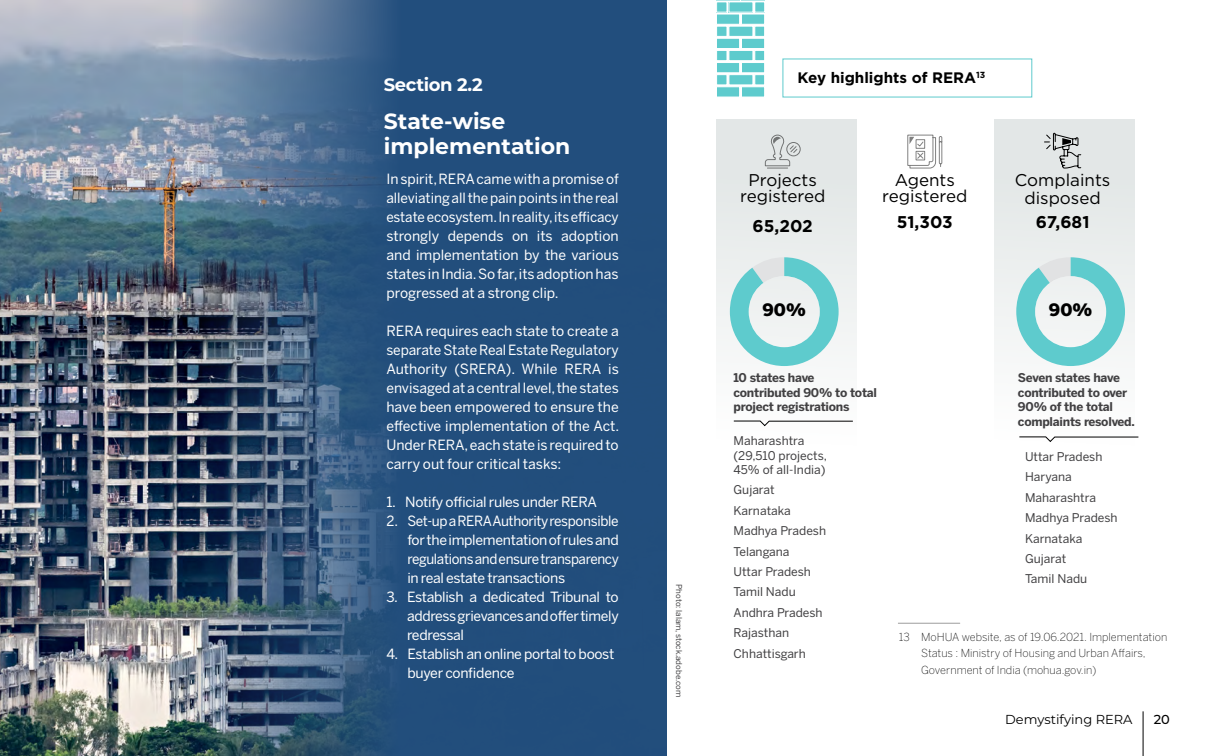
<style>
.page{position:relative;width:1224px;height:756px;background:#fff}
.page>*{position:absolute;margin:0;border:0;box-sizing:border-box;transform-origin:0 0}
.t1{font:700 22px/25px "Montserrat";color:#fff}
.t2{font:700 18px "Montserrat";letter-spacing:-.02em;color:#fff}
.t3{font:17px/16px "Gotham HTF";color:#000;text-align:center}
.t4{font:700 17px "Gotham HTF";color:#000}
.t5{font:900 17px "Benton Sans";color:#000}
.t6{font:700 15.2px "Gotham HTF";color:#000}
.t7{font:14px/19px "Benton Sans";letter-spacing:-.02em;color:#fff;text-align:justify}
.t8{font:13px "Montserrat";color:#000}
.t9{font:500 13px "Montserrat";color:#000}
.t10{font:12px/20.4px "Benton Sans";color:#414042}
.t11{font:700 12px/14.4px "Benton Sans";letter-spacing:-.02em;color:#414042}
.t12{font:200 11px/16.1px "Benton Sans";color:#000}
.t13{font:8px "Benton Sans";color:#414042}
</style>
<div class="page">
<div style="left:716px;top:119px;width:141px;height:350px;background:linear-gradient(to bottom,#dfe4e3,#fff)"></div>
<div style="left:994px;top:119px;width:141px;height:350px;background:linear-gradient(to bottom,#dfe4e3,#fff)"></div>
<img style="left:0;top:0;width:666px;height:756px">
<svg style="left:765px;top:134px;width:36px;height:35px"></svg>
<svg style="left:907px;top:134px;width:36px;height:35px"></svg>
<svg style="left:1044px;top:132px;width:38px;height:37px"></svg>
<svg style="left:716px;top:0;width:49px;height:1px"></svg>
<div style="left:717px;top:2px;width:10px;height:10px;background:#5ecbcd"></div>
<div style="left:716px;top:1px;width:11px;height:12px;border:1px solid #fff"></div>
<div style="left:716px;top:26px;width:11px;height:11px;background:#5ecbcd;border:1px solid #fff"></div>
<div style="left:716px;top:14px;width:24px;height:11px;background:#5ecbcd;border:1px solid #fff"></div>
<div style="left:716px;top:38px;width:24px;height:11px;background:#5ecbcd;border:1px solid #fff"></div>
<div style="left:741px;top:14px;width:24px;height:11px;background:#5ecbcd;border:1px solid #fff"></div>
<div style="left:741px;top:38px;width:24px;height:11px;background:#5ecbcd;border:1px solid #fff"></div>
<div style="left:755px;top:2px;width:10px;height:10px;background:#5ecbcd"></div>
<div style="left:754px;top:1px;width:11px;height:12px;border:1px solid #fff"></div>
<div style="left:754px;top:26px;width:11px;height:11px;background:#5ecbcd;border:1px solid #fff"></div>
<div style="left:729px;top:2px;width:24px;height:10px;background:#5ecbcd"></div>
<div style="left:728px;top:1px;width:25px;height:12px;border:1px solid #fff"></div>
<div style="left:728px;top:26px;width:25px;height:11px;background:#5ecbcd;border:1px solid #fff"></div>
<div style="left:716px;top:50px;width:11px;height:11px;background:#5ecbcd;border:1px solid #fff"></div>
<div style="left:716px;top:74px;width:11px;height:11px;background:#5ecbcd;border:1px solid #fff"></div>
<div style="left:716px;top:62px;width:24px;height:11px;background:#5ecbcd;border:1px solid #fff"></div>
<div style="left:716px;top:86px;width:24px;height:12px;background:#5ecbcd;border:1px solid #fff"></div>
<div style="left:741px;top:62px;width:24px;height:11px;background:#5ecbcd;border:1px solid #fff"></div>
<div style="left:741px;top:86px;width:24px;height:12px;background:#5ecbcd;border:1px solid #fff"></div>
<div style="left:754px;top:50px;width:11px;height:11px;background:#5ecbcd;border:1px solid #fff"></div>
<div style="left:754px;top:74px;width:11px;height:11px;background:#5ecbcd;border:1px solid #fff"></div>
<div style="left:728px;top:50px;width:25px;height:11px;background:#5ecbcd;border:1px solid #fff"></div>
<div style="left:728px;top:74px;width:25px;height:11px;background:#5ecbcd;border:1px solid #fff"></div>
<svg style="left:730px;top:257px;width:109px;height:109px"></svg>
<svg style="left:1016px;top:257px;width:109px;height:109px"></svg>
<svg style="left:749px;top:276px;width:71px;height:71px;fill:#eef1f0"></svg>
<svg style="left:1035px;top:276px;width:71px;height:71px;fill:#f0f2f2"></svg>
<svg style="left:733px;top:420px;width:121px;height:7px"></svg>
<svg style="left:1019px;top:436px;width:120px;height:6px"></svg>
<hr style="left:1143px;top:711px;width:1px;height:45px;background:#000">
<hr style="left:898px;top:623px;width:62px;height:1px;background:#000">
<p class="t2" style="left:384px;top:72px;width:100px">Section 2.2</p>
<h1 class="t1" style="left:384px;top:108px;width:188px">State-wise implementation</h1>
<p class="t7" style="left:386px;top:170px;width:234px">In spirit, RERA came with a promise of alleviating all the pain points in the real estate ecosystem. In reality, its efficacy strongly depends on its adoption and implementation by the various states in India. So far, its adoption has progressed at a strong clip.</p>
<p class="t7" style="left:386px;top:322px;width:234px">RERA requires each state to create a separate State Real Estate Regulatory Authority (SRERA). While RERA is envisaged at a central level, the states have been empowered to ensure the effective implementation of the Act.<br>Under RERA, each state is required to carry out four critical tasks:</p>
<p class="t7" style="left:386px;top:493px;width:212px">1. Notify official rules under RERA</p>
<p class="t7" style="left:407px;top:512px;width:213px;text-indent:-21px">2. Set-up a RERA Authority responsible for the implementation of rules and regulations and ensure transparency in real estate transactions</p>
<p class="t7" style="left:407px;top:588px;width:213px;text-indent:-21px">3. Establish a dedicated Tribunal to address grievances and offer timely redressal</p>
<p class="t7" style="left:408px;top:645px;width:208px;text-indent:-21px">4. Establish an online portal to boost buyer confidence</p>
<p class="t13" style="left:684px;top:584px;width:114px;rotate:90deg">Photo: lalam, stock.adobe.com</p>
<p class="t6" style="left:797px;top:69px;width:189px">Key highlights of RERA<sup>13</sup></p>
<p class="t3" style="left:740px;top:172px;width:87px">Projects registered</p>
<p class="t4" style="left:753px;top:217px;width:62px">65,202</p>
<p class="t3" style="left:882px;top:172px;width:87px">Agents registered</p>
<p class="t4" style="left:897px;top:212px;width:58px">51,303</p>
<p class="t3" style="left:1015px;top:171px;width:97px;line-height:18px">Complaints disposed</p>
<p class="t4" style="left:1036px;top:212px;width:55px">67,681</p>
<p class="t5" style="left:763px;top:300px;width:45px">90%</p>
<p class="t5" style="left:1049px;top:300px;width:45px">90%</p>
<p class="t11" style="left:734px;top:371px;width:145px">10 states have contributed 90% to total project registrations</p>
<p class="t11" style="left:1018px;top:371px;width:118px">Seven states have contributed to over<br>90% of the total complaints resolved.</p>
<p class="t10" style="left:1025px;top:447px;width:94px">Uttar Pradesh<br>Haryana<br>Maharashtra<br>Madhya Pradesh<br>Karnataka<br>Gujarat<br>Tamil Nadu</p>
<p class="t10" style="left:734px;top:434px;width:95px;line-height:14.4px">Maharashtra (29,510 projects,<br>45% of all-India)</p>
<p class="t10" style="left:734px;top:480px;width:94px">Gujarat<br>Karnataka<br>Madhya Pradesh<br>Telangana<br>Uttar Pradesh<br>Tamil Nadu<br>Andhra Pradesh<br>Rajasthan<br>Chhattisgarh</p>
<p class="t12" style="left:921px;top:629px;width:248px;text-indent:-22px">13 MoHUA website, as of 19.06.2021. Implementation<br>Status : Ministry of Housing and Urban Affairs,<br>Government of India (mohua.gov.in)</p>
<p class="t8" style="left:1005px;top:710px;width:129px">Demystifying RERA</p>
<p class="t9" style="left:1154px;top:710px;width:18px">20</p>
</div>
